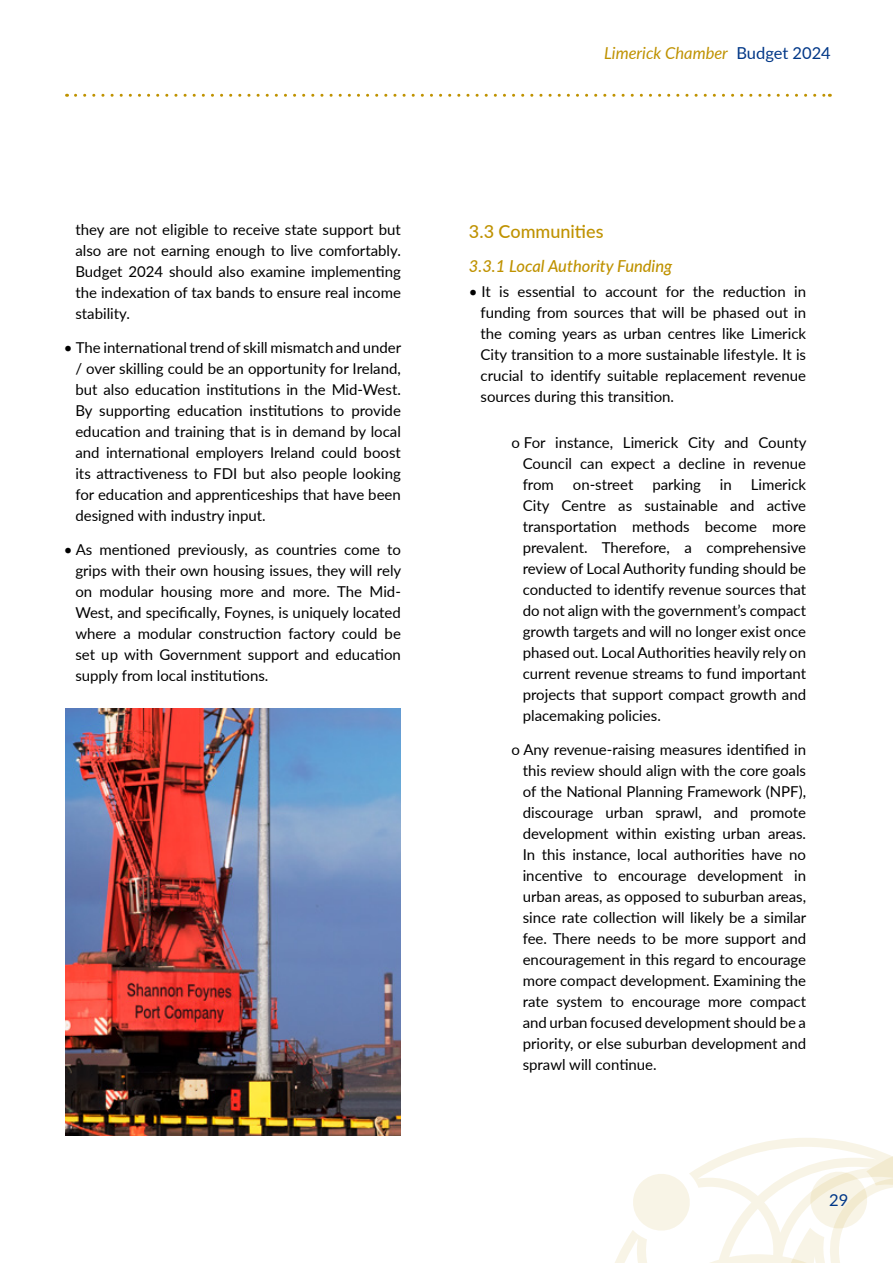
<style>
.page{position:relative;width:893px;height:1263px;background:#fff}
.page>*{position:absolute;margin:0;border:0;box-sizing:border-box;transform-origin:0 0}
.t1{font:500 18px "Lato";color:#bf9200}
.t2{font:italic 500 16.5px "Lato";color:#bf9200}
.t3{font:italic 16.5px "Lato";color:#bf9200}
.t4{font:16.5px "Lato";color:#003787}
.t5{font:15px/21px "Lato";color:#000;text-align:justify}
.s1{font-style:normal;color:#003787}
</style>
<div class="page">
<svg style="left:76px;top:94px;width:754px;height:3px"></svg>
<svg style="left:615px;top:1138px;width:278px;height:125px"></svg>
<img style="left:65px;top:708px;width:336px;height:427px">
<p class="t5" style="left:75px;top:219px;width:327px">they are not eligible to receive state support but also are not earning enough to live comfortably.<br>Budget 2024 should also examine implementing the indexation of tax bands to ensure real income stability.</p>
<p class="t5" style="left:75px;top:336px;width:327px;text-indent:-12px">• The international trend of skill mismatch and under / over skilling could be an opportunity for Ireland, but also education institutions in the Mid-West.<br>By supporting education institutions to provide education and training that is in demand by local and international employers Ireland could boost its attractiveness to FDI but also people looking for education and apprenticeships that have been designed with industry input.</p>
<p class="t5" style="left:75px;top:538px;width:327px;text-indent:-12px">• As mentioned previously, as countries come to grips with their own housing issues, they will rely on modular housing more and more. The Mid-West, and specifically, Foynes, is uniquely located where a modular construction factory could be set up with Government support and education supply from local institutions.</p>
<p class="t3" style="left:604px;top:41px;width:228px">Limerick Chamber <span class="s1">Budget 2024</span></p>
<p class="t1" style="left:469px;top:218px;width:136px">3.3 Communities</p>
<p class="t2" style="left:469px;top:254px;width:205px">3.3.1 Local Authority Funding</p>
<p class="t5" style="left:481px;top:280px;width:327px;text-indent:-12px">• It is essential to account for the reduction in funding from sources that will be phased out in the coming years as urban centres like Limerick City transition to a more sustainable lifestyle. It is crucial to identify suitable replacement revenue sources during this transition.</p>
<p class="t5" style="left:523px;top:432px;width:285px;text-indent:-11px">o For instance, Limerick City and County Council can expect a decline in revenue from</p>
<p class="t5" style="left:523px;top:474px;width:285px;text-indent:228px">Limerick City Centre as sustainable and active transportation methods become more prevalent. Therefore, a comprehensive review of Local Authority funding should be conducted to identify revenue sources that do not align with the government’s compact growth targets and will no longer exist once phased out. Local Authorities heavily rely on current revenue streams to fund important projects that support compact growth and placemaking policies.</p>
<p class="t5" style="left:523px;top:738px;width:285px;text-indent:-11px">o Any revenue-raising measures identified in this review should align with the core goals of the National Planning Framework (NPF), discourage urban sprawl, and promote development within existing urban areas.<br>In this instance, local authorities have no incentive to encourage development in urban areas, as opposed to suburban areas, since rate collection will likely be a similar fee. There needs to be more support and encouragement in this regard to encourage more compact development. Examining the rate system to encourage more compact and urban focused development should be a priority, or else suburban development and sprawl will continue.</p>
<p class="t5" style="left:573px;top:474px;width:62px">on-street</p>
<p class="t5" style="left:652px;top:474px;width:50px">parking</p>
<p class="t5" style="left:720px;top:474px;width:13px">in</p>
<p class="t4" style="left:829px;top:1188px;width:21px">29</p>
</div>
